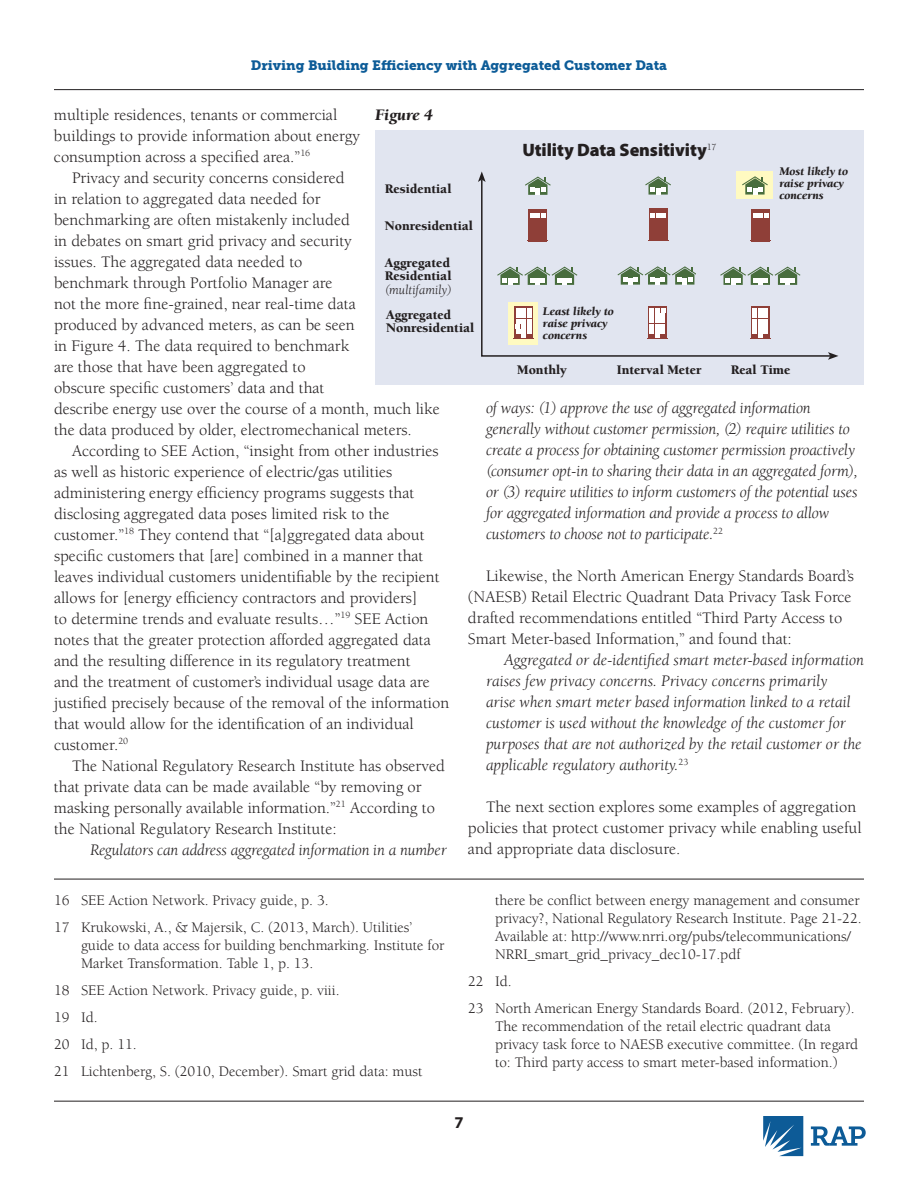
<style>
.page{position:relative;width:918px;height:1188px;background:#fff}
.page>*{position:absolute;margin:0;border:0;box-sizing:border-box;transform-origin:0 0}
.t1{font:900 18px "Myriad Pro";letter-spacing:-.005em;color:#231f20}
.t2{font:16.5px/21px "Berkeley Std";color:#231f20}
.t3{font:italic 16.5px/21px "Berkeley Std";letter-spacing:-.01em;color:#231f20}
.t4{font:italic 900 16.5px "Berkeley Std";color:#231f20}
.t5{font:700 16.5px "Myriad Pro";color:#231f20}
.t6{font:15px/18px "Berkeley Std";color:#231f20}
.t7{font:900 13.5px/13.5px "Berkeley Std";color:#231f20}
.t8{font:13.5px "Museo Slab 900";color:#0d5c98}
.t9{font:italic 13.5px "Berkeley Std";color:#231f20}
.t10{font:italic 900 12px/12px "Berkeley Std";color:#231f20}
</style>
<div class="page">
<svg style="left:763px;top:1116px;width:40px;height:40px"></svg>
<svg style="left:811px;top:1126px;width:55px;height:20px"></svg>
<hr style="left:54px;top:1101px;width:810px;height:1px;background:#231f20">
<hr style="left:54px;top:89px;width:810px;height:1px;background:#231f20">
<hr style="left:54px;top:879px;width:810px;height:1px;background:#231f20">
<div style="left:375px;top:130px;width:489px;height:255px;background:#e1e5f0"></div>
<div style="left:736px;top:171px;width:37px;height:28px;background:#fffac1"></div>
<svg style="left:481px;top:178px;width:347px;height:179px"></svg>
<svg style="left:478px;top:171px;width:8px;height:11px"></svg>
<svg style="left:828px;top:352px;width:10px;height:8px"></svg>
<p class="t8" style="left:251px;top:57px;width:418px">Driving Building Efficiency with Aggregated Customer Data</p>
<p class="t2" style="left:54px;top:104px;width:307px">multiple residences, tenants or commercial buildings to provide information about energy consumption across a specified area. ”<sup>16</sup></p>
<p class="t2" style="left:54px;top:167px;width:387px;text-indent:18px">Privacy and security concerns considered<br>in relation to aggregated data needed for<br>benchmarking are often mistakenly included<br>in debates on smart grid privacy and security<br>issues. The aggregated data needed to<br>benchmark through Portfolio Manager are<br>not the more fine-grained, near real-time data<br>produced by advanced meters, as can be seen<br>in Figure 4. The data required to benchmark<br>are those that have been aggregated to<br>obscure specific customers’ data and that<br>describe energy use over the course of a month, much like the data produced by older, electromechanical meters.</p>
<p class="t2" style="left:54px;top:440px;width:397px;text-indent:18px">According to SEE Action, “insight from other industries as well as historic experience of electric/gas utilities administering energy efficiency programs suggests that disclosing aggregated data poses limited risk to the customer. ”<sup>18</sup> They contend that “[a]ggregated data about specific customers that [are] combined in a manner that leaves individual customers unidentifiable by the recipient allows for [energy efficiency contractors and providers]<br>to determine trends and evaluate results…”<sup>19</sup> SEE Action notes that the greater protection afforded aggregated data and the resulting difference in its regulatory treatment<br>and the treatment of customer’s individual usage data are justified precisely because of the removal of the information that would allow for the identification of an individual customer. <sup>20</sup></p>
<p class="t2" style="left:54px;top:755px;width:393px;text-indent:18px">The National Regulatory Research Institute has observed that private data can be made available “by removing or masking personally available information. ”<sup>21</sup> According to the National Regulatory Research Institute:</p>
<p class="t3" style="left:90px;top:839px;width:358px">Regulators can address aggregated information in a number</p>
<p class="t6" style="left:54px;top:887px;width:360px;line-height:27px">16 SEE Action Network. Privacy guide, p. 3.<br>17 Krukowski, A. , &amp; Majersik, C. (2013, March). Utilities’</p>
<p class="t6" style="left:81px;top:937px;width:365px">guide to data access for building benchmarking. Institute for<br>Market Transformation. Table 1, p. 13.</p>
<p class="t6" style="left:54px;top:977px;width:370px;line-height:27px">18 SEE Action Network. Privacy guide, p. viii.<br>19 Id.<br>20 Id, p. 11.<br>21 Lichtenberg, S. (2010, December). Smart grid data: must</p>
<p class="t4" style="left:375px;top:106px;width:60px">Figure 4</p>
<p class="t1" style="left:522px;top:139px;width:196px">Utility Data Sensitivity<sup>17</sup></p>
<p class="t10" style="left:779px;top:166px;width:70px">Most likely to raise privacy concerns</p>
<p class="t7" style="left:385px;top:182px;width:68px">Residential</p>
<p class="t7" style="left:385px;top:219px;width:90px">Nonresidential</p>
<p class="t7" style="left:385px;top:256px;width:68px">Aggregated<br>Residential</p>
<p class="t9" style="left:385px;top:282px;width:69px">(multifamily)</p>
<p class="t7" style="left:386px;top:308px;width:90px">Aggregated<br>Nonresidential</p>
<p class="t10" style="left:543px;top:305px;width:72px">Least likely to raise privacy concerns</p>
<p class="t7" style="left:517px;top:364px;width:51px">Monthly</p>
<p class="t7" style="left:617px;top:364px;width:86px">Interval Meter</p>
<p class="t7" style="left:731px;top:364px;width:61px">Real Time</p>
<p class="t3" style="left:486px;top:398px;width:373px">of ways: (1) approve the use of aggregated information generally without customer permission, (2) require utilities to create a process for obtaining customer permission proactively (consumer opt-in to sharing their data in an aggregated form), or (3) require utilities to inform customers of the potential uses for aggregated information and provide a process to allow customers to choose not to participate.<sup>22</sup></p>
<p class="t2" style="left:468px;top:566px;width:387px;text-indent:18px">Likewise, the North American Energy Standards Board’s (NAESB) Retail Electric Quadrant Data Privacy Task Force drafted recommendations entitled “Third Party Access to Smart Meter-based Information,” and found that:</p>
<p class="t3" style="left:486px;top:650px;width:379px;text-indent:18px">Aggregated or de-identified smart meter-based information raises few privacy concerns. Privacy concerns primarily<br>arise when smart meter based information linked to a retail customer is used without the knowledge of the customer for purposes that are not authorized by the retail customer or the applicable regulatory authority.<sup>23</sup></p>
<p class="t2" style="left:468px;top:797px;width:395px;text-indent:18px">The next section explores some examples of aggregation policies that protect customer privacy while enabling useful and appropriate data disclosure.</p>
<p class="t6" style="left:495px;top:892px;width:366px">there be conflict between energy management and consumer privacy?, National Regulatory Research Institute. Page 21-22.<br>Available at: http://www. nrri. org/pubs/telecommunications/ NRRI_smart_grid_privacy_dec10-17. pdf</p>
<p class="t6" style="left:468px;top:968px;width:386px;line-height:27px">22 Id.<br>23 North American Energy Standards Board. (2012, February).</p>
<p class="t6" style="left:495px;top:1018px;width:365px">The recommendation of the retail electric quadrant data privacy task force to NAESB executive committee. (In regard to: Third party access to smart meter-based information. )</p>
<p class="t5" style="left:454px;top:1114px;width:11px">7</p>
</div>
